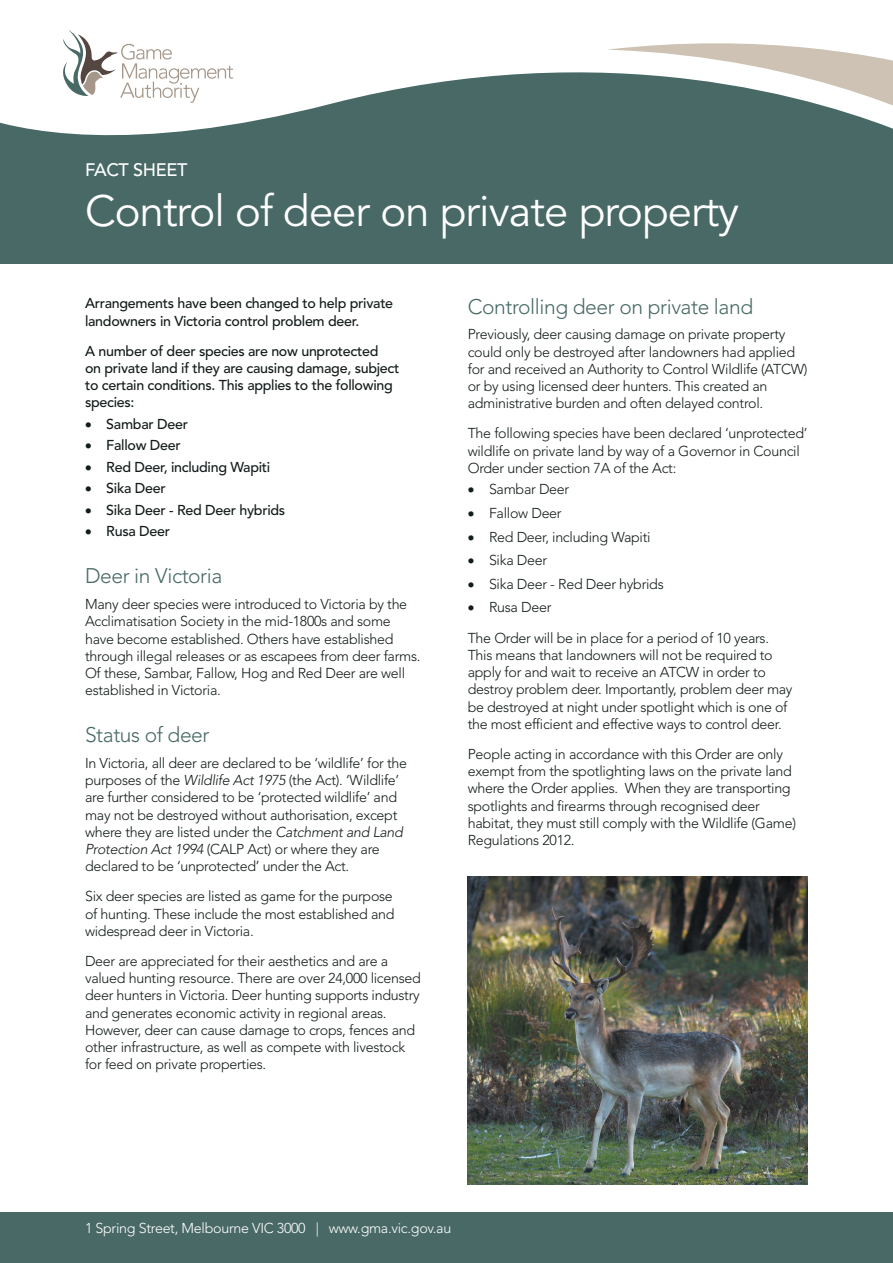
<style>
.page{position:relative;width:893px;height:1263px;background:#fff}
.page>*{position:absolute;margin:0;border:0;box-sizing:border-box;transform-origin:0 0}
.t1{font:43.5px "Avenir LT Std";letter-spacing:-.02em;color:#fff}
.heading_Deer{font:300 21px "Avenir LT Std";letter-spacing:-.02em;color:#486965}
.t2{font:500 18px "Avenir LT Std";letter-spacing:-.02em;color:#fff}
.body{font:300 14.25px/17.2px "Avenir LT Std";letter-spacing:-.02em;color:#141c1b}
.before_bullets{font:500 14.25px/17.2px "Avenir LT Std";letter-spacing:-.02em;color:#141c1b}
.before_bullets-2{font:300 14.25px/17.2px "Avenir LT Std";letter-spacing:-.02em;color:#141c1b}
.body-2{font:500 14.25px/17.2px "Avenir LT Std";letter-spacing:-.02em;color:#141c1b}
.t3{font:300 14.25px "Avenir LT Std";letter-spacing:-.02em;color:#fff}
.s1{font-style:italic}
</style>
<div class="page">
<div style="left:0;top:1212px;width:893px;height:51px;background:#486965"></div>
<svg style="left:0;top:33px;width:893px;height:231px;fill:#486965"></svg>
<svg style="left:606px;top:33px;width:287px;height:100px"></svg>
<img style="left:468px;top:876px;width:340px;height:308px">
<p class="t2" style="left:85px;top:159px;width:104px">FACT SHEET</p>
<p class="t1" style="left:85px;top:186px;width:656px">Control of deer on private property</p>
<p class="body-2" style="left:85px;top:295px;width:310px">Arrangements have been changed to help private landowners in Victoria control problem deer.</p>
<p class="before_bullets" style="left:85px;top:342px;width:316px">A number of deer species are now unprotected<br>on private land if they are causing damage, subject to certain conditions. This applies to the following species:</p>
<p class="before_bullets" style="left:85px;top:416px;width:104px">• Sambar Deer</p>
<p class="before_bullets" style="left:85px;top:437px;width:97px">• Fallow Deer</p>
<p class="before_bullets" style="left:85px;top:459px;width:187px">• Red Deer, including Wapiti</p>
<p class="before_bullets" style="left:85px;top:480px;width:82px">• Sika Deer</p>
<p class="before_bullets" style="left:85px;top:502px;width:202px">• Sika Deer - Red Deer hybrids</p>
<p class="before_bullets" style="left:85px;top:523px;width:86px">• Rusa Deer</p>
<p class="heading_Deer" style="left:85px;top:564px;width:139px">Deer in Victoria</p>
<p class="body" style="left:85px;top:595px;width:337px">Many deer species were introduced to Victoria by the Acclimatisation Society in the mid-1800s and some have become established. Others have established through illegal releases or as escapees from deer farms.<br>Of these, Sambar, Fallow, Hog and Red Deer are well established in Victoria.</p>
<p class="heading_Deer" style="left:85px;top:722px;width:126px">Status of deer</p>
<p class="body" style="left:85px;top:754px;width:324px">In Victoria, all deer are declared to be ‘wildlife’ for the purposes of the <span class="s1">Wildlife Act 1975</span> (the Act). ‘Wildlife’ are further considered to be ‘protected wildlife’ and may not be destroyed without authorisation, except where they are listed under the <span class="s1">Catchment and Land Protection Act 1994</span> (CALP Act) or where they are declared to be ‘unprotected’ under the Act.</p>
<p class="body" style="left:85px;top:888px;width:311px;text-align:justify">Six deer species are listed as game for the purpose of hunting. These include the most established and widespread deer in Victoria.</p>
<p class="body" style="left:85px;top:952px;width:337px">Deer are appreciated for their aesthetics and are a valued hunting resource. There are over 24,000 licensed deer hunters in Victoria. Deer hunting supports industry and generates economic activity in regional areas.<br>However, deer can cause damage to crops, fences and other infrastructure, as well as compete with livestock for feed on private properties.</p>
<p class="heading_Deer" style="left:468px;top:294px;width:287px">Controlling deer on private land</p>
<p class="body" style="left:468px;top:326px;width:341px">Previously, deer causing damage on private property could only be destroyed after landowners had applied for and received an Authority to Control Wildlife (ATCW) or by using licensed deer hunters. This created an administrative burden and often delayed control.</p>
<p class="before_bullets-2" style="left:468px;top:425px;width:341px">The following species have been declared ‘unprotected’ wildlife on private land by way of a Governor in Council<br>Order under section 7A of the Act:</p>
<p class="body" style="left:468px;top:481px;width:103px">• Sambar Deer</p>
<p class="body" style="left:468px;top:504px;width:95px">• Fallow Deer</p>
<p class="body" style="left:468px;top:528px;width:184px">• Red Deer, including Wapiti</p>
<p class="body" style="left:468px;top:552px;width:81px">• Sika Deer</p>
<p class="body" style="left:468px;top:575px;width:197px">• Sika Deer - Red Deer hybrids</p>
<p class="body" style="left:468px;top:599px;width:85px">• Rusa Deer</p>
<p class="body" style="left:468px;top:629px;width:326px">The Order will be in place for a period of 10 years.<br>This means that landowners will not be required to apply for and wait to receive an ATCW in order to destroy problem deer. Importantly, problem deer may be destroyed at night under spotlight which is one of the most efficient and effective ways to control deer.</p>
<p class="body" style="left:468px;top:745px;width:330px">People acting in accordance with this Order are only exempt from the spotlighting laws on the private land where the Order applies. When they are transporting spotlights and firearms through recognised deer habitat, they must still comply with the Wildlife (Game)<br>Regulations 2012.</p>
<p class="t3" style="left:85px;top:1220px;width:368px">1 Spring Street, Melbourne VIC 3000 | www.gma.vic.gov.au</p>
</div>
